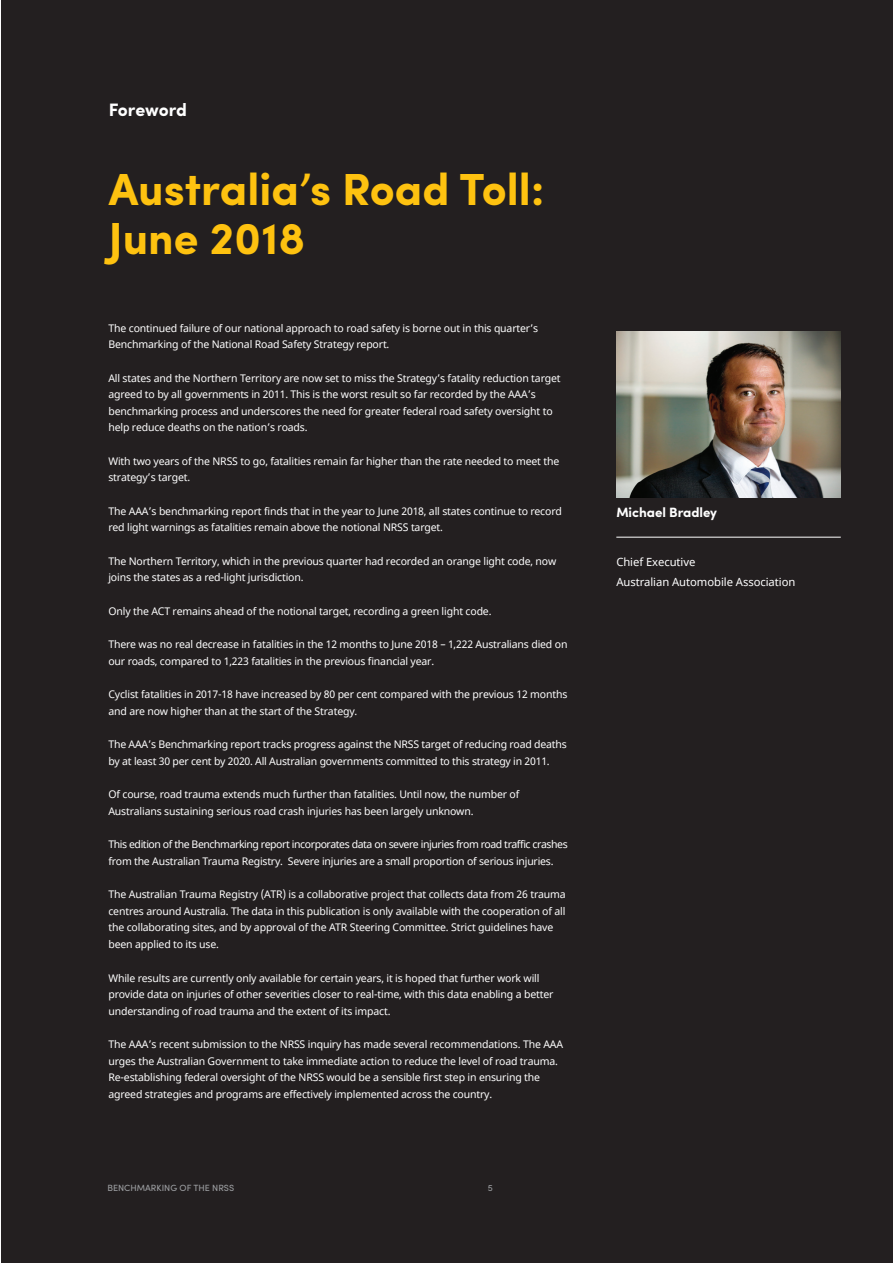
<style>
.page{position:relative;width:893px;height:1263px;background:#fff}
.page>*{position:absolute;margin:0;border:0;box-sizing:border-box;transform-origin:0 0}
.Heading_1{font:700 45px/48.8px "Sofia Pro";color:#fec210}
.Heading_1-2{font:700 18px "Sofia Pro";letter-spacing:-.005em;color:#fff}
.Heading_2{font:700 13.5px "Sofia Pro";letter-spacing:-.005em;color:#fff}
.Body{font:11.25px/19.5px "Noto Sans";letter-spacing:-.005em;color:#fff}
.Foreword_Text{font:10.5px/16.5px "Noto Sans";letter-spacing:-.015em;color:#fff}
.Foreword_Text-2{font:10.5px/16.5px "Noto Sans";letter-spacing:-.04em;color:#fff}
.t1{font:9px "Sofia Pro";color:#9d9fa2}
</style>
<div class="page">
<div style="left:1px;top:0;width:892px;height:1263px;background:#231f20"></div>
<hr style="left:616px;top:537px;width:225px;height:1px;background:#fff">
<img style="left:616px;top:331px;width:225px;height:166px">
<p class="Heading_1-2" style="left:109px;top:96px;width:80px">Foreword</p>
<p class="Heading_1" style="left:109px;top:162px;width:437px">Australia’s Road Toll:<br>June 2018</p>
<p class="Foreword_Text" style="left:108px;top:320px;width:431px">The continued failure of our national approach to road safety is borne out in this quarter’s<br>Benchmarking of the National Road Safety Strategy report.</p>
<p class="Foreword_Text" style="left:108px;top:370px;width:454px">All states and the Northern Territory are now set to miss the Strategy’s fatality reduction target agreed to by all governments in 2011. This is the worst result so far recorded by the AAA’s benchmarking process and underscores the need for greater federal road safety oversight to help reduce deaths on the nation’s roads.</p>
<p class="Foreword_Text" style="left:108px;top:453px;width:452px">With two years of the NRSS to go, fatalities remain far higher than the rate needed to meet the strategy’s target.</p>
<p class="Foreword_Text" style="left:108px;top:503px;width:455px">The AAA’s benchmarking report finds that in the year to June 2018, all states continue to record red light warnings as fatalities remain above the notional NRSS target.</p>
<p class="Foreword_Text" style="left:108px;top:553px;width:449px">The Northern Territory, which in the previous quarter had recorded an orange light code, now joins the states as a red-light jurisdiction.</p>
<p class="Foreword_Text" style="left:108px;top:603px;width:385px">Only the ACT remains ahead of the notional target, recording a green light code.</p>
<p class="Foreword_Text" style="left:108px;top:637px;width:461px">There was no real decrease in fatalities in the 12 months to June 2018 – 1,222 Australians died on our roads, compared to 1,223 fatalities in the previous financial year.</p>
<p class="Foreword_Text" style="left:108px;top:687px;width:460px">Cyclist fatalities in 2017-18 have increased by 80 per cent compared with the previous 12 months and are now higher than at the start of the Strategy.</p>
<p class="Foreword_Text" style="left:108px;top:737px;width:460px">The AAA’s Benchmarking report tracks progress against the NRSS target of reducing road deaths by at least 30 per cent by 2020. All Australian governments committed to this strategy in 2011.</p>
<p class="Foreword_Text" style="left:108px;top:787px;width:412px">Of course, road trauma extends much further than fatalities. Until now, the number of<br>Australians sustaining serious road crash injuries has been largely unknown.</p>
<p class="Foreword_Text-2" style="left:108px;top:837px;width:461px">This edition of the Benchmarking report incorporates data on severe injuries from road traffic crashes from the Australian Trauma Registry. Severe injuries are a small proportion of serious injuries.</p>
<p class="Foreword_Text" style="left:108px;top:887px;width:459px">The Australian Trauma Registry (ATR) is a collaborative project that collects data from 26 trauma centres around Australia. The data in this publication is only available with the cooperation of all the collaborating sites, and by approval of the ATR Steering Committee. Strict guidelines have been applied to its use.</p>
<p class="Foreword_Text" style="left:108px;top:970px;width:447px">While results are currently only available for certain years, it is hoped that further work will provide data on injuries of other severities closer to real-time, with this data enabling a better understanding of road trauma and the extent of its impact.</p>
<p class="Foreword_Text" style="left:108px;top:1036px;width:456px">The AAA’s recent submission to the NRSS inquiry has made several recommendations. The AAA urges the Australian Government to take immediate action to reduce the level of road trauma.<br>Re-establishing federal oversight of the NRSS would be a sensible first step in ensuring the agreed strategies and programs are effectively implemented across the country.</p>
<p class="t1" style="left:107px;top:1181px;width:128px">BENCHMARKING OF THE NRSS</p>
<p class="t1" style="left:488px;top:1181px;width:7px">5</p>
<p class="Heading_2" style="left:616px;top:502px;width:102px">Michael Bradley</p>
<p class="Body" style="left:616px;top:553px;width:181px">Chief Executive<br>Australian Automobile Association</p>
</div>
